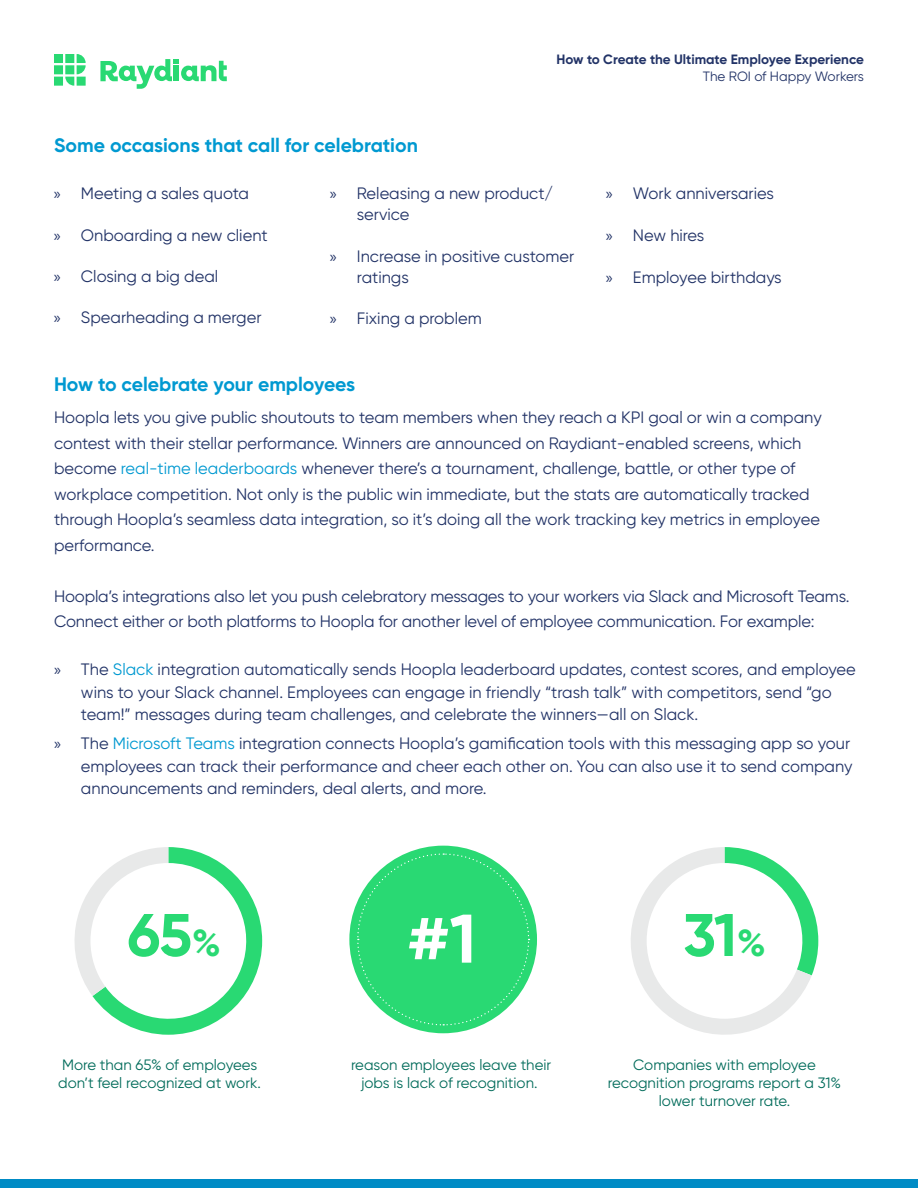
<style>
.page{position:relative;width:918px;height:1188px;background:#fff}
.page>*{position:absolute;margin:0;border:0;box-sizing:border-box;transform-origin:0 0}
.t1{font:700 68.55px "Gilroy";color:#fff}
.t2{font:700 60px "Gilroy";color:#29d973}
.t3{font:700 19.5px "Gilroy";color:#0099d1}
.t4{font:16.5px/25.5px "Gilroy";color:#223367}
.t5{font:15px/18px "Gilroy";color:#006b5a;text-align:center}
.t6{font:700 13.5px "Gilroy";color:#223367}
.t7{font:13.5px "Gilroy";color:#223367}
.s1{font-family:"Myriad Pro"}
.s2{color:#0099d1}
.s3{font-size:37.5px}
</style>
<div class="page">
<svg style="left:100px;top:59px;width:127px;height:30px"></svg>
<div style="left:54px;top:54px;width:9px;height:9px;background:#29d973"></div>
<div style="left:54px;top:65px;width:9px;height:9px;background:#29d973"></div>
<div style="left:54px;top:77px;width:9px;height:9px;background:#29d973"></div>
<svg style="left:65px;top:54px;width:21px;height:32px"></svg>
<div style="left:77px;top:77px;width:9px;height:9px;background:#29d973"></div>
<div style="left:0;top:1179px;width:918px;height:9px;background:#008bc5"></div>
<div style="left:349px;top:846px;width:188px;height:187px;background:#29d973;border-radius:50%"></div>
<svg style="left:357px;top:853px;width:173px;height:173px"></svg>
<svg style="left:74px;top:847px;width:188px;height:188px"></svg>
<svg style="left:631px;top:847px;width:187px;height:188px"></svg>
<p class="t3" style="left:54px;top:133px;width:365px">Some occasions that call for celebration</p>
<p class="t6" style="left:557px;top:51px;width:309px">How to Create the Ultimate Employee Experience</p>
<p class="t7" style="left:703px;top:68px;width:163px">The ROI of Happy Workers</p>
<p class="t4" style="left:54px;top:181px;width:197px"><span class="s1">»</span> Meeting a sales quota</p>
<p class="t4" style="left:54px;top:222px;width:215px"><span class="s1">»</span> Onboarding a new client</p>
<p class="t4" style="left:54px;top:263px;width:166px"><span class="s1">»</span> Closing a big deal</p>
<p class="t4" style="left:54px;top:304px;width:209px"><span class="s1">»</span> Spearheading a merger</p>
<p class="t4" style="left:357px;top:183px;width:198px;line-height:21px;text-indent:-27px"><span class="s1">»</span> Releasing a new product/ service</p>
<p class="t4" style="left:357px;top:245px;width:219px;line-height:21px;text-indent:-27px"><span class="s1">»</span> Increase in positive customer ratings</p>
<p class="t4" style="left:330px;top:305px;width:153px"><span class="s1">»</span> Fixing a problem</p>
<p class="t4" style="left:606px;top:181px;width:169px"><span class="s1">»</span> Work anniversaries</p>
<p class="t4" style="left:606px;top:222px;width:100px"><span class="s1">»</span> New hires</p>
<p class="t4" style="left:606px;top:265px;width:177px"><span class="s1">»</span> Employee birthdays</p>
<p class="t3" style="left:54px;top:372px;width:303px">How to celebrate your employees</p>
<p class="t4" style="left:54px;top:404px;width:769px">Hoopla lets you give public shoutouts to team members when they reach a KPI goal or win a company contest with their stellar performance. Winners are announced on Raydiant-enabled screens, which become <span class="s2">real-time leaderboards</span> whenever there’s a tournament, challenge, battle, or other type of workplace competition. Not only is the public win immediate, but the stats are automatically tracked through Hoopla’s seamless data integration, so it’s doing all the work tracking key metrics in employee performance.</p>
<p class="t4" style="left:54px;top:583px;width:797px">Hoopla’s integrations also let you push celebratory messages to your workers via Slack and Microsoft Teams.<br>Connect either or both platforms to Hoopla for another level of employee communication. For example:</p>
<p class="t4" style="left:81px;top:658px;width:776px;line-height:22.5px;text-indent:-27px"><span class="s1">»</span> The <span class="s2">Slack</span> integration automatically sends Hoopla leaderboard updates, contest scores, and employee wins to your Slack channel. Employees can engage in friendly “trash talk” with competitors, send “go team!” messages during team challenges, and celebrate the winners—all on Slack.</p>
<p class="t4" style="left:81px;top:732px;width:773px;line-height:22.5px;text-indent:-27px"><span class="s1">»</span> The <span class="s2">Microsoft Teams</span> integration connects Hoopla’s gamification tools with this messaging app so your employees can track their performance and cheer each other on. You can also use it to send company announcements and reminders, deal alerts, and more.</p>
<h2 class="t2" style="left:127px;top:898px;width:95px">65<span class="s3">%</span></h2>
<p class="t5" style="left:58px;top:1055px;width:204px;text-align:left">More than 65% of employees don’t feel recognized at work.</p>
<h1 class="t1" style="left:407px;top:896px;width:70px">#1</h1>
<p class="t5" style="left:351px;top:1055px;width:202px">reason employees leave their jobs is lack of recognition.</p>
<h2 class="t2" style="left:683px;top:898px;width:84px">31<span class="s3">%</span></h2>
<p class="t5" style="left:608px;top:1055px;width:235px">Companies with employee recognition programs report a 31% lower turnover rate.</p>
</div>
